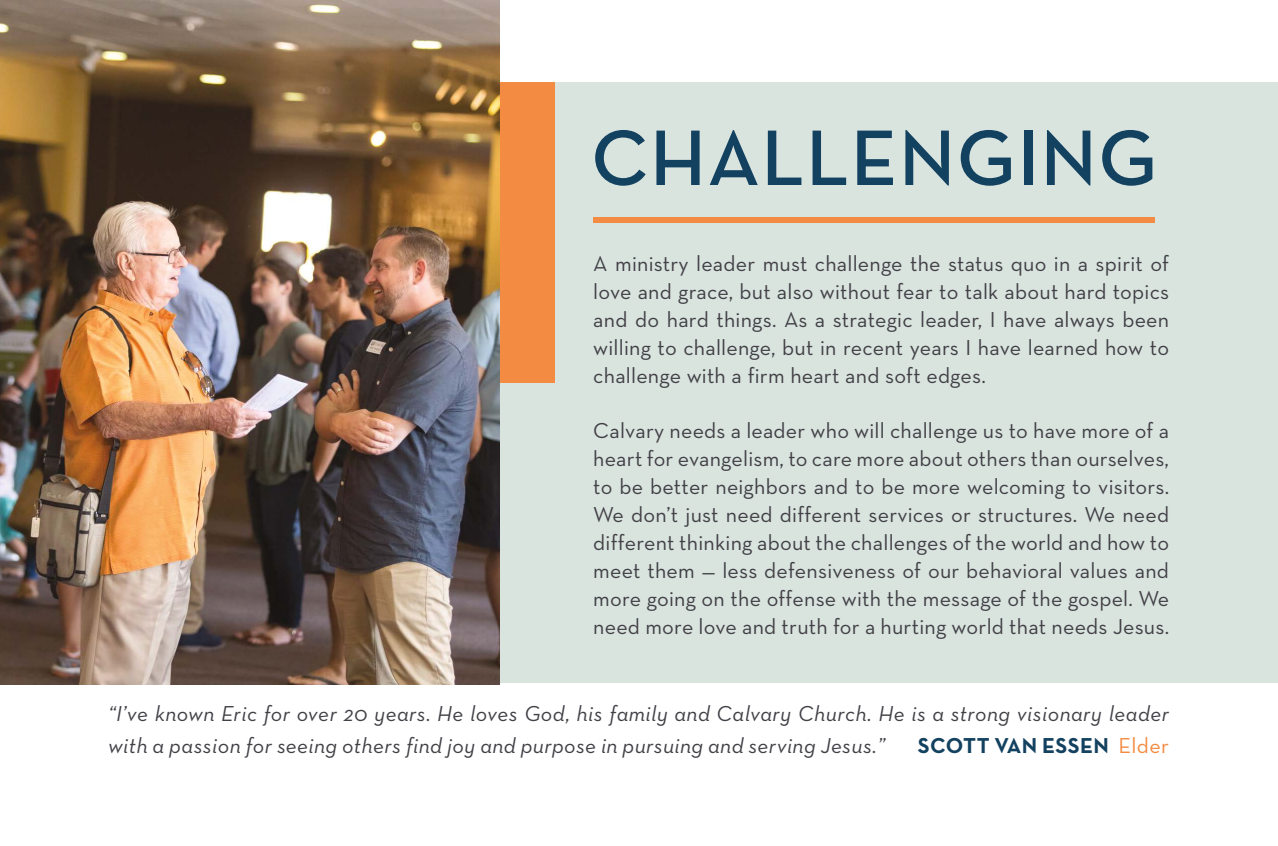
<style>
.page{position:relative;width:1278px;height:846px;background:#fff}
.page>*{position:absolute;margin:0;border:0;box-sizing:border-box;transform-origin:0 0}
.t1{font:600 80px "Neutra Text";letter-spacing:.015em;color:#134160}
.t2{font:22px/28px "Neutra Text";letter-spacing:.01em;color:#414046;text-align:justify}
.t3{font:italic 22px/32px "Neutra Text";letter-spacing:.02em;color:#414046}
.t4{font:700 22px "Neutra Text";letter-spacing:.02em;color:#134160}
.s1{font-weight:400;color:#f38c42}
</style>
<div class="page">
<div style="left:0;top:83px;width:1278px;height:600px;background:#dae4df"></div>
<div style="left:593px;top:218px;width:562px;height:5px;background:#f38c42"></div>
<div style="left:499px;top:83px;width:56px;height:300px;background:#f38c42"></div>
<img style="left:0;top:0;width:499px;height:684px">
<h1 class="t1" style="left:591px;top:109px;width:568px">CHALLENGING</h1>
<p class="t2" style="left:593px;top:249px;width:577px">A ministry leader must challenge the status quo in a spirit of love and grace, but also without fear to talk about hard topics and do hard things. As a strategic leader, I have always been willing to challenge, but in recent years I have learned how to challenge with a firm heart and soft edges.</p>
<p class="t2" style="left:593px;top:416px;width:577px">Calvary needs a leader who will challenge us to have more of a heart for evangelism, to care more about others than ourselves, to be better neighbors and to be more welcoming to visitors.<br>We don’t just need different services or structures. We need different thinking about the challenges of the world and how to meet them — less defensiveness of our behavioral values and more going on the offense with the message of the gospel. We need more love and truth for a hurting world that needs Jesus.</p>
<p class="t3" style="left:108px;top:697px;width:1063px">“I’ve known Eric for over 20 years. He loves God, his family and Calvary Church. He is a strong visionary leader with a passion for seeing others find joy and purpose in pursuing and serving Jesus.”</p>
<p class="t4" style="left:918px;top:732px;width:253px">SCOTT VAN ESSEN <span class="s1">Elder</span></p>
</div>
